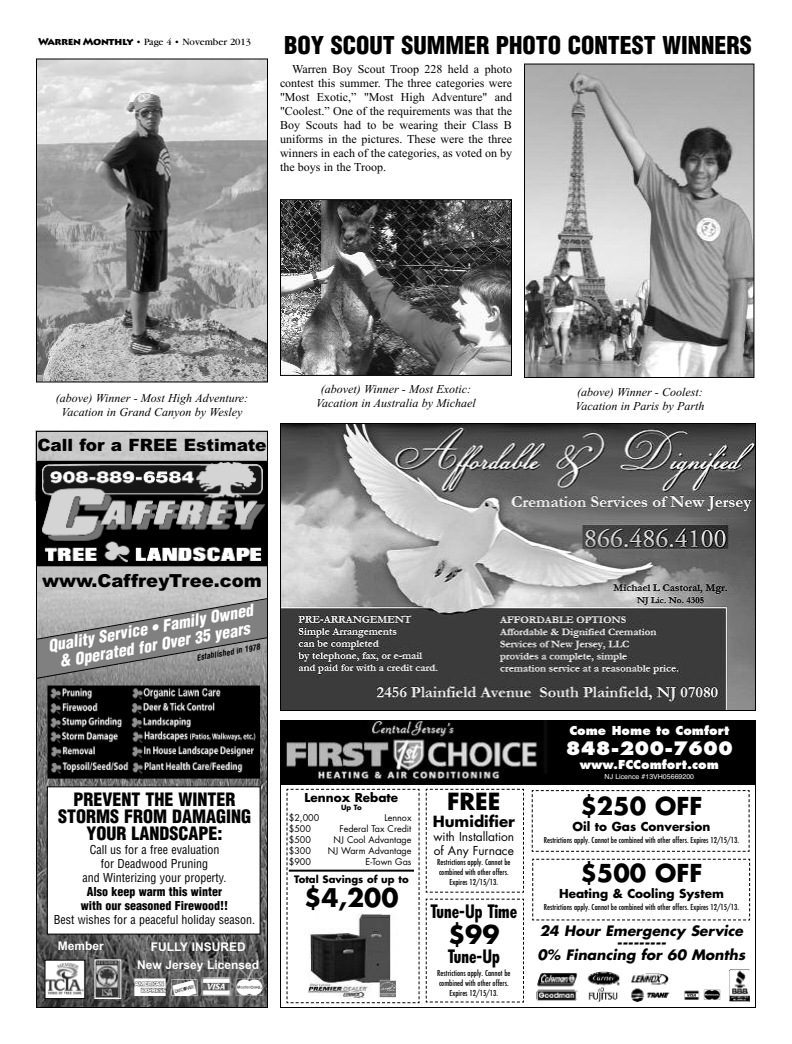
<style>
.page{position:relative;width:792px;height:1044px;background:#fff}
.page>*{position:absolute;margin:0;border:0;box-sizing:border-box;transform-origin:0 0}
.t1{font:700 25px "Futura";color:#000}
.t2{font:900 condensed 24px "Helvetica";color:#000}
.t3{font:700 24px "Futura";color:#000}
.t4{font:24px "Credit Cards P01";color:#fff}
.t5{font:700 23px "Futura";color:#000}
.t6{font:900 condensed 18px/17px "Helvetica";color:#000;text-align:center}
.t7{font:900 18px "Arial";color:#000}
.t8{font:700 condensed 18px "Futura";color:#000}
.t9{font:800 18px "Futura";color:#fff}
.t10{font:900 17px "Arial";color:#000}
.t11{font:italic 900 condensed 16.1px "Helvetica";color:#fff}
.t12{font:700 15px "Futura";color:#000}
.t13{font:italic 700 14px/12px "Futura";color:#000;text-align:center}
.t14{font:12px/14px "Times New Roman";color:#000;text-align:justify}
.t15{font:italic 12px/14px "Times New Roman";color:#000;text-align:center}
.t16{font:condensed 12px/14px "Helvetica";color:#000;text-align:center}
.t17{font:700 12px "Futura";color:#000}
.t18{font:900 condensed 12px/14px "Helvetica";color:#000;text-align:center}
.t19{font:700 12px/18px "Arial";color:#fff;text-align:center}
.t20{font:800 12px "Futura";color:#fff}
.t21{font:12px/14px "Futura";color:#000}
.t22{font:12px "Credit Cards P01";color:#000}
.t23{font:10px "Garamond";color:#000}
.t24{font:700 10px "Futura";color:#000}
.t25{font:9px "Futura";color:#000}
.t26{font:500 condensed 8px/10px "Futura";color:#000;text-align:center}
.t27{font:italic 700 condensed 8px "Helvetica";color:#000}
.t28{font:7px "Helvetica";color:#fff}
.t29{font:700 7px "Futura";color:#000}
.s1{font-family:"Lithos Pro";font-weight:900}
</style>
<div class="page">
<svg style="left:531px;top:790px;width:219px;height:62px"></svg>
<svg style="left:532px;top:858px;width:219px;height:63px"></svg>
<svg style="left:286px;top:788px;width:238px;height:216px"></svg>
<img style="left:280px;top:720px;width:476px;height:64px">
<img style="left:308px;top:913px;width:89px;height:87px">
<hr style="left:289px;top:870px;width:125px;height:2px;background:#000">
<img style="left:536px;top:971px;width:134px;height:31px">
<img style="left:729px;top:970px;width:20px;height:32px">
<img style="left:282px;top:425px;width:472px;height:284px">
<div style="left:280px;top:423px;width:476px;height:288px;border:1px solid #000"></div>
<img style="left:38px;top:60px;width:228px;height:320px">
<div style="left:36px;top:58px;width:232px;height:324px;border:1px solid #000"></div>
<img style="left:282px;top:201px;width:228px;height:173px">
<div style="left:280px;top:199px;width:232px;height:177px;border:1px solid #000"></div>
<img style="left:526px;top:66px;width:226px;height:310px">
<div style="left:524px;top:64px;width:230px;height:314px;border:1px solid #000"></div>
<img style="left:38px;top:433px;width:228px;height:573px">
<img style="left:38px;top:463px;width:228px;height:101px">
<div style="left:36px;top:461px;width:232px;height:105px;border:1px solid #000"></div>
<img style="left:46px;top:962px;width:37px;height:35px">
<div style="left:44px;top:960px;width:41px;height:39px;border:1px solid #000"></div>
<img style="left:96px;top:961px;width:23px;height:36px">
<svg style="left:38px;top:597px;width:228px;height:83px;background:#909090"></svg>
<img style="left:50px;top:688px;width:208px;height:89px">
<div style="left:48px;top:686px;width:212px;height:93px;border:1px solid #000"></div>
<div style="left:48px;top:787px;width:212px;height:147px;background:#fff"></div>
<div style="left:47px;top:786px;width:214px;height:149px;border:1px solid #000"></div>
<div style="left:36px;top:431px;width:232px;height:577px;border:1px solid #000"></div>
<p class="t23" style="left:38px;top:39px;width:215px"><span class="s1">WarrenMonthly</span> • Page 4 • November 2013</p>
<h2 class="t2" style="left:284px;top:32px;width:469px">BOY SCOUT SUMMER PHOTO CONTEST WINNERS</h2>
<p class="t14" style="left:280px;top:62px;width:234px;text-indent:12px">Warren Boy Scout Troop 228 held a photo contest this summer. The three categories were "Most Exotic,” "Most High Adventure" and "Coolest.” One of the requirements was that the Boy Scouts had to be wearing their Class B uniforms in the pictures. These were the three winners in each of the categories, as voted on by the boys in the Troop.</p>
<p class="t15" style="left:56px;top:391px;width:194px">(above) Winner - Most High Adventure:<br>Vacation in Grand Canyon by Wesley</p>
<p class="t15" style="left:316px;top:382px;width:161px">(abovet) Winner - Most Exotic:<br>Vacation in Australia by Michael</p>
<h3 class="t10" style="left:37px;top:435px;width:231px">Call for a FREE Estimate</h3>
<p class="t15" style="left:575px;top:384px;width:131px;text-align:left">(above) Winner - Coolest:<br>Vacation in Paris by Parth</p>
<h3 class="t7" style="left:42px;top:570px;width:221px">www.CaffreyTree.com</h3>
<h3 class="t11" style="left:47px;top:637px;width:209px;rotate:-10deg">Quality Service • Family Owned</h3>
<h3 class="t11" style="left:58px;top:653px;width:194px;rotate:-10deg">&amp; Operated for Over 35 years</h3>
<p class="t27" style="left:196px;top:653px;width:66px;rotate:-10deg">Established in 1978</p>
<h3 class="t6" style="left:58px;top:791px;width:194px">PREVENT THE WINTER<br>STORMS FROM DAMAGING<br>YOUR LANDSCAPE:</h3>
<p class="t16" style="left:82px;top:843px;width:146px">Call us for a free evaluation for Deadwood Pruning<br>and Winterizing your property.</p>
<p class="t18" style="left:81px;top:885px;width:149px">Also keep warm this winter with our seasoned Firewood!!</p>
<p class="t16" style="left:54px;top:913px;width:203px">Best wishes for a peaceful holiday season.</p>
<p class="t19" style="left:58px;top:937px;width:48px">Member</p>
<p class="t19" style="left:137px;top:937px;width:124px">FULLY INSURED<br>New Jersey Licensed</p>
<h2 class="t4" style="left:133px;top:973px;width:132px">qry[</h2>
<p class="t17" style="left:305px;top:792px;width:95px">Lennox Rebate</p>
<p class="t29" style="left:341px;top:804px;width:22px">Up To</p>
<p class="t25" style="left:289px;top:813px;width:32px">$2,000</p>
<p class="t25" style="left:384px;top:813px;width:29px">Lennox</p>
<p class="t25" style="left:289px;top:824px;width:24px">$500</p>
<p class="t25" style="left:339px;top:824px;width:74px">Federal Tax Credit</p>
<p class="t25" style="left:289px;top:835px;width:24px">$500</p>
<p class="t25" style="left:334px;top:835px;width:79px">NJ Cool Advantage</p>
<p class="t25" style="left:289px;top:846px;width:24px">$300</p>
<p class="t25" style="left:328px;top:846px;width:85px">NJ Warm Advantage</p>
<p class="t25" style="left:289px;top:857px;width:24px">$900</p>
<p class="t25" style="left:366px;top:857px;width:47px">E-Town Gas</p>
<p class="t24" style="left:294px;top:874px;width:116px">Total Savings of up to</p>
<h1 class="t1" style="left:304px;top:886px;width:96px">$4,200</h1>
<h3 class="t5" style="left:447px;top:791px;width:55px">FREE</h3>
<p class="t12" style="left:433px;top:815px;width:84px">Humidifier</p>
<p class="t21" style="left:433px;top:831px;width:82px">with Installation of Any Furnace</p>
<p class="t26" style="left:437px;top:857px;width:75px">Restrictions apply. Cannot be combined with other offers.<br>Expires 12/15/13.</p>
<h3 class="t8" style="left:430px;top:904px;width:88px">Tune-Up Time</h3>
<h1 class="t1" style="left:448px;top:923px;width:53px">$99</h1>
<h3 class="t8" style="left:448px;top:949px;width:54px">Tune-Up</h3>
<p class="t26" style="left:437px;top:968px;width:75px">Restrictions apply. Cannot be combined with other offers.<br>Expires 12/15/13.</p>
<p class="t20" style="left:569px;top:725px;width:161px">Come Home to Comfort</p>
<h3 class="t9" style="left:566px;top:740px;width:169px">848-200-7600</h3>
<p class="t20" style="left:580px;top:759px;width:141px">www.FCComfort.com</p>
<p class="t28" style="left:605px;top:773px;width:91px">NJ Licence #13VH05669200</p>
<h2 class="t3" style="left:580px;top:795px;width:124px">$250 OFF</h2>
<p class="t17" style="left:573px;top:821px;width:139px">Oil to Gas Conversion</p>
<p class="t26" style="left:544px;top:836px;width:197px">Restrictions apply. Cannot be combined with other offers. Expires 12/15/13.</p>
<h2 class="t3" style="left:580px;top:863px;width:124px">$500 OFF</h2>
<p class="t17" style="left:559px;top:889px;width:166px">Heating &amp; Cooling System</p>
<p class="t26" style="left:544px;top:903px;width:197px">Restrictions apply. Cannot be combined with other offers. Expires 12/15/13.</p>
<p class="t13" style="left:537px;top:926px;width:209px">24 Hour Emergency Service ---------<br>0% Financing for 60 Months</p>
<p class="t22" style="left:684px;top:989px;width:37px">y ]</p>
</div>
